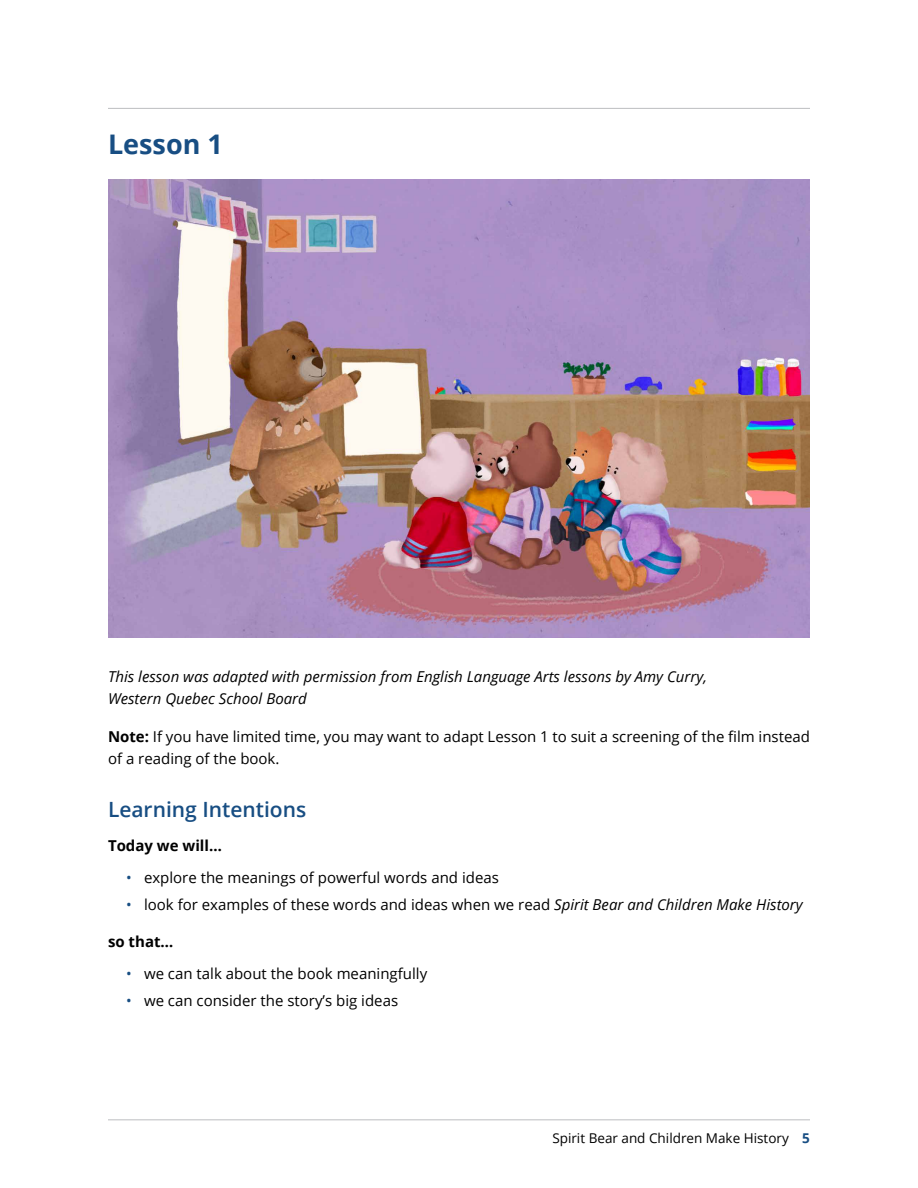
<style>
.page{position:relative;width:918px;height:1188px;background:#fff}
.page>*{position:absolute;margin:0;border:0;box-sizing:border-box;transform-origin:0 0}
.t1{font:700 27px "Open Sans";color:#184e83}
.t2{font:600 21px "Open Sans";color:#184e83}
.t3{font:15px/22.5px "Open Sans";color:#000}
.t4{font:italic 15px/22.5px "Open Sans";color:#000}
.t5{font:700 15px "Open Sans";color:#000}
.t6{font:13.5px "Open Sans";color:#000}
.s1{font-weight:700}
.s2{color:#184e83}
.s3{font-style:italic}
.s4{font-weight:700;color:#184e83}
</style>
<div class="page">
<hr style="left:108px;top:108px;width:702px;height:1px;background:#bcbec0">
<img style="left:108px;top:180px;width:702px;height:457px">
<hr style="left:108px;top:1119px;width:702px;height:1px;background:#bcbec0">
<h1 class="t1" style="left:108px;top:125px;width:116px">Lesson 1</h1>
<p class="t4" style="left:108px;top:664px;width:600px">This lesson was adapted with permission from English Language Arts lessons by Amy Curry,<br>Western Quebec School Board</p>
<p class="t3" style="left:108px;top:724px;width:704px"><span class="s1">Note:</span> If you have limited time, you may want to adapt Lesson 1 to suit a screening of the film instead of a reading of the book.</p>
<h2 class="t2" style="left:108px;top:795px;width:200px">Learning Intentions</h2>
<p class="t5" style="left:108px;top:835px;width:115px">Today we will…</p>
<p class="t3" style="left:126px;top:865px;width:374px"><span class="s2">•</span> explore the meanings of powerful words and ideas</p>
<p class="t3" style="left:126px;top:892px;width:678px"><span class="s2">•</span> look for examples of these words and ideas when we read <span class="s3">Spirit Bear and Children Make History</span></p>
<p class="t5" style="left:108px;top:931px;width:67px">so that…</p>
<p class="t3" style="left:126px;top:961px;width:303px"><span class="s2">•</span> we can talk about the book meaningfully</p>
<p class="t3" style="left:126px;top:988px;width:274px"><span class="s2">•</span> we can consider the story’s big ideas</p>
<p class="t6" style="left:552px;top:1129px;width:259px">Spirit Bear and Children Make History <span class="s4">5</span></p>
</div>
